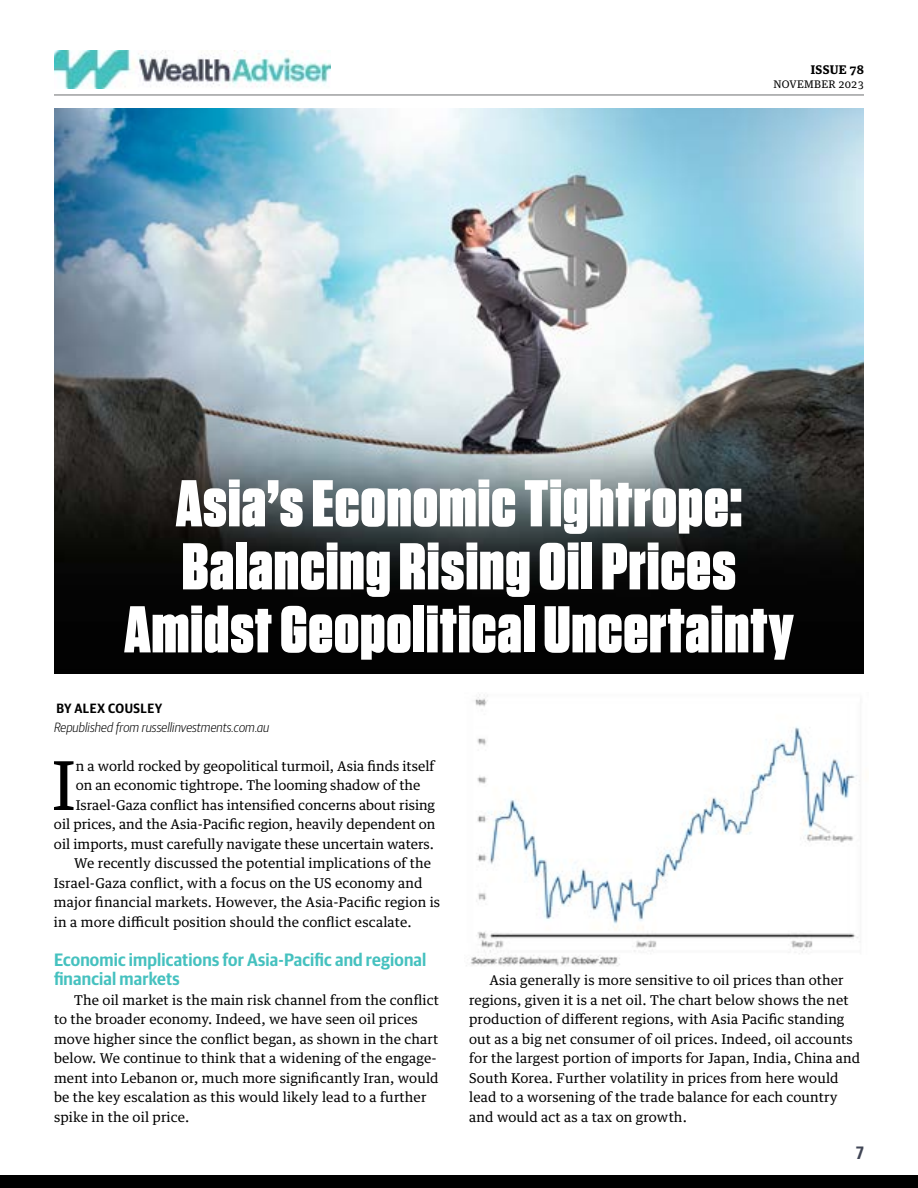
<style>
.page{position:relative;width:918px;height:1188px;background:#fff}
.page>*{position:absolute;margin:0;border:0;box-sizing:border-box;transform-origin:0 0}
.t1{font:67.65px "Guardian Egyptian Text";color:#000}
.t2{font:900 66px/63px "Tungsten";letter-spacing:.02em;color:#fff;text-align:center}
.t3{font:600 18px/19.5px "Guardian Sans Narrow";letter-spacing:.01em;color:#45c1bf}
.t4{font:600 18px "Guardian Sans Cond";color:#414656}
.t5{font:13.5px/19.5px "Guardian Egyptian Text";letter-spacing:.01em;color:#000}
.t6{font:italic 300 13.5px "Guardian Sans Narrow";letter-spacing:.01em;color:#000}
.t7{font:600 13.5px "Guardian Sans Narrow";letter-spacing:.035em;color:#000}
.t8{font:700 12px "Guardian Egyptian Text";letter-spacing:.02em;color:#000}
.t9{font:10.5px "Guardian Egyptian Text";letter-spacing:.025em;color:#000}
</style>
<div class="page">
<img style="left:54px;top:108px;width:810px;height:566px">
<img style="left:470px;top:694px;width:390px;height:272px">
<div style="left:0;top:1175px;width:918px;height:13px;background:#000"></div>
<hr style="left:54px;top:95px;width:810px;height:1px;background:#6d6e71">
<img style="left:54px;top:51px;width:276px;height:37px">
<p class="t8" style="left:811px;top:60px;width:55px">ISSUE 78</p>
<p class="t9" style="left:774px;top:75px;width:92px">NOVEMBER 2023</p>
<h2 class="t2" style="left:124px;top:474px;width:671px">Asia’s Economic Tightrope:<br>Balancing Rising Oil Prices<br>Amidst Geopolitical Uncertainty</h2>
<p class="t7" style="left:56px;top:698px;width:107px">BY ALEX COUSLEY</p>
<p class="t6" style="left:54px;top:718px;width:217px">Republished from russellinvestments.com.au</p>
<h1 class="t1" style="left:52px;top:729px;width:25px">I</h1>
<p class="t5" style="left:76px;top:755px;width:360px">n a world rocked by geopolitical turmoil, Asia finds itself</p>
<p class="t5" style="left:76px;top:775px;width:346px">on an economic tightrope. The looming shadow of the</p>
<p class="t5" style="left:76px;top:794px;width:361px">Israel-Gaza conflict has intensified concerns about rising</p>
<p class="t5" style="left:54px;top:814px;width:383px">oil prices, and the Asia-Pacific region, heavily dependent on</p>
<p class="t5" style="left:54px;top:833px;width:382px">oil imports, must carefully navigate these uncertain waters.</p>
<p class="t5" style="left:74px;top:853px;width:358px">We recently discussed the potential implications of the</p>
<p class="t5" style="left:54px;top:872px;width:370px">Israel-Gaza conflict, with a focus on the US economy and</p>
<p class="t5" style="left:54px;top:892px;width:388px">major financial markets. However, the Asia-Pacific region is</p>
<p class="t5" style="left:54px;top:911px;width:359px">in a more difficult position should the conflict escalate.</p>
<h3 class="t3" style="left:54px;top:949px;width:374px">Economic implications for Asia-Pacific and regional financial markets</h3>
<p class="t5" style="left:54px;top:989px;width:386px;text-indent:20px">The oil market is the main risk channel from the conflict to the broader economy. Indeed, we have seen oil prices move higher since the conflict began, as shown in the chart below. We continue to think that a widening of the engage&shy;ment into Lebanon or, much more significantly Iran, would be the key escalation as this would likely lead to a further spike in the oil price.</p>
<p class="t5" style="left:469px;top:970px;width:393px;text-indent:20px">Asia generally is more sensitive to oil prices than other regions, given it is a net oil. The chart below shows the net production of different regions, with Asia Pacific standing out as a big net consumer of oil prices. Indeed, oil accounts for the largest portion of imports for Japan, India, China and South Korea. Further volatility in prices from here would lead to a worsening of the trade balance for each country and would act as a tax on growth.</p>
<h3 class="t4" style="left:856px;top:1140px;width:9px">7</h3>
</div>
